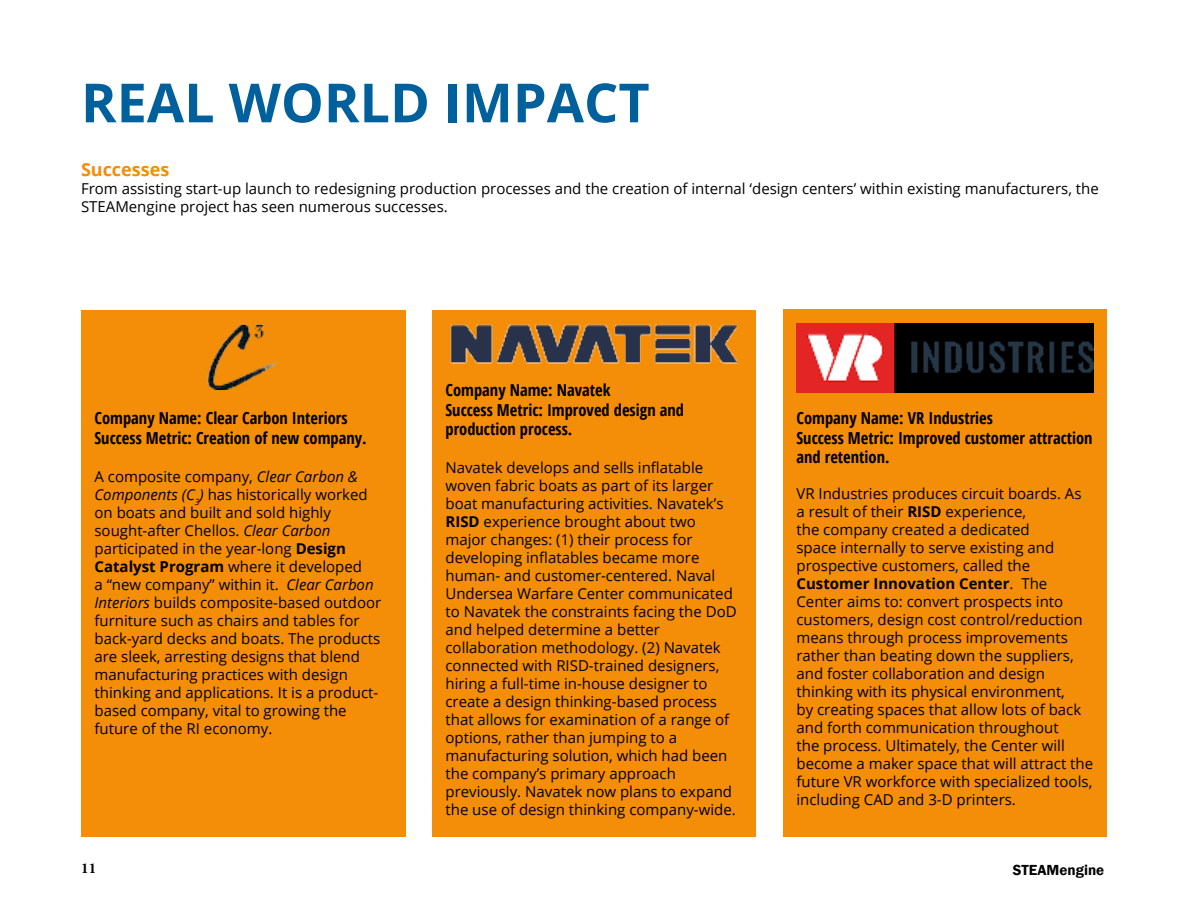
<style>
.page{position:relative;width:1188px;height:918px;background:#fff}
.page>*{position:absolute;margin:0;border:0;box-sizing:border-box;transform-origin:0 0}
.t1{font:700 54px "Open Sans";color:#00609c}
.t2{font:700 18px "Open Sans";color:#f48d07}
.t3{font:700 condensed 16.5px/19.8px "Open Sans";color:#000}
.t4{font:15px/18px "Open Sans";color:#000}
.t5{font:600 15px "Franklin Gothic";color:#000}
.t6{font:700 15px "Minion Pro";color:#000}
.s1{font-style:italic}
.s2{font-weight:700}
</style>
<div class="page">
<div style="left:81px;top:310px;width:324px;height:527px;background:#f48d07"></div>
<div style="left:432px;top:310px;width:324px;height:527px;background:#f48d07"></div>
<div style="left:783px;top:310px;width:324px;height:527px;background:#f48d07"></div>
<img style="left:207px;top:324px;width:71px;height:65px">
<img style="left:450px;top:324px;width:288px;height:39px">
<img style="left:796px;top:324px;width:298px;height:69px">
<h1 class="t1" style="left:81px;top:81px;width:570px">REAL WORLD IMPACT</h1>
<p class="t2" style="left:81px;top:162px;width:90px">Successes</p>
<p class="t4" style="left:81px;top:181px;width:1019px">From assisting start-up launch to redesigning production processes and the creation of internal ‘design centers’ within existing manufacturers, the<br>STEAMengine project has seen numerous successes.</p>
<p class="t3" style="left:94px;top:410px;width:274px">Company Name: Clear Carbon Interiors<br>Success Metric: Creation of new company.</p>
<p class="t4" style="left:94px;top:469px;width:288px">A composite company, <span class="s1">Clear Carbon &amp; Components (C</span><sub>3</sub><span class="s1">)</span> has historically worked on boats and built and sold highly sought-after Chellos. <span class="s1">Clear Carbon </span>participated in the year-long <span class="s2">Design Catalyst Program</span> where it developed<br>a “new company” within it. <span class="s1">Clear Carbon Interiors</span> builds composite-based outdoor furniture such as chairs and tables for back-yard decks and boats. The products are sleek, arresting designs that blend manufacturing practices with design thinking and applications. It is a product&shy;based company, vital to growing the future of the RI economy.</p>
<p class="t3" style="left:446px;top:381px;width:240px">Company Name: Navatek<br>Success Metric: Improved design and production process.</p>
<p class="t4" style="left:446px;top:458px;width:293px">Navatek develops and sells inflatable woven fabric boats as part of its larger boat manufacturing activities. Navatek’s <span class="s2">RISD</span> experience brought about two major changes: (1) their process for developing inflatables became more human- and customer-centered. Naval Undersea Warfare Center communicated to Navatek the constraints facing the DoD and helped determine a better collaboration methodology. (2) Navatek connected with RISD-trained designers, hiring a full-time in-house designer to create a design thinking-based process that allows for examination of a range of options, rather than jumping to a manufacturing solution, which had been the company’s primary approach previously. Navatek now plans to expand the use of design thinking company-wide.</p>
<p class="t3" style="left:796px;top:410px;width:298px">Company Name: VR Industries<br>Success Metric: Improved customer attraction and retention.</p>
<p class="t4" style="left:796px;top:487px;width:298px">VR Industries produces circuit boards. As a result of their <span class="s2">RISD</span> experience,<br>the company created a dedicated<br>space internally to serve existing and prospective customers, called the <span class="s2">Customer Innovation Center</span>. The Center aims to: convert prospects into customers, design cost control/reduction means through process improvements rather than beating down the suppliers, and foster collaboration and design thinking with its physical environment,<br>by creating spaces that allow lots of back and forth communication throughout<br>the process. Ultimately, the Center will become a maker space that will attract the future VR workforce with specialized tools, including CAD and 3-D printers.</p>
<p class="t6" style="left:81px;top:858px;width:17px">11</p>
<p class="t5" style="left:1013px;top:863px;width:93px">STEAMengine</p>
</div>
